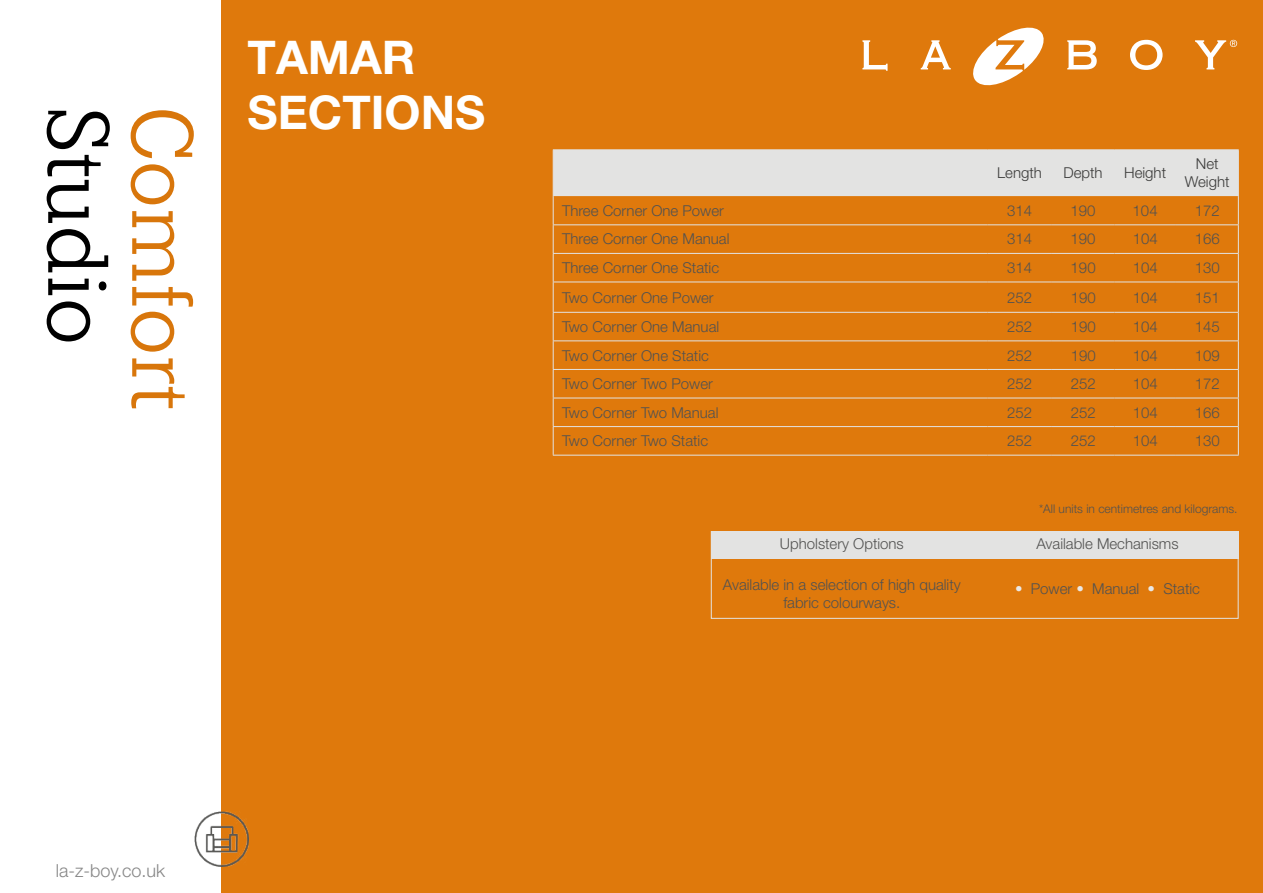
<style>
.page{position:relative;width:1263px;height:893px;background:#fff}
.page>*{position:absolute;margin:0;border:0;box-sizing:border-box;transform-origin:0 0}
.t1{font:96px "Lehigh Personal";color:#d8760b}
.t2{font:96px "Lehigh Personal";letter-spacing:-.005em;color:#000}
.t3{font:700 46.5px/55.8px "Helvetica Neue LT Pro";color:#fff}
.t4{font:300 18px "Helvetica Neue";color:#878787}
.t5{font:300 15px/18px "Helvetica Neue";color:#525251;text-align:center}
.t6{font:300 15px/18px "Helvetica Neue";color:#3c3c3b;text-align:center}
.t7{font:300 12px "Helvetica Neue";color:#525251}
.s1{color:#e9e8e7}
</style>
<div class="page">
<div style="left:221px;top:0;width:1042px;height:893px;background:#df790c"></div>
<svg style="left:862px;top:40px;width:25px;height:31px"></svg>
<svg style="left:921px;top:40px;width:30px;height:29px"></svg>
<svg style="left:973px;top:28px;width:71px;height:57px"></svg>
<svg style="left:1067px;top:40px;width:30px;height:29px"></svg>
<svg style="left:1130px;top:40px;width:32px;height:30px"></svg>
<svg style="left:1195px;top:40px;width:42px;height:29px"></svg>
<img style="left:194px;top:812px;width:54px;height:54px">
<div style="left:711px;top:531px;width:527px;height:27px;background:#e3e3e2"></div>
<div style="left:711px;top:531px;width:527px;height:88px;border:1px solid #e3e3e2"></div>
<hr style="left:553px;top:282px;width:1px;height:30px;background:#e3e3e2">
<hr style="left:1052px;top:282px;width:62px;height:1px;background:#e3e3e2">
<hr style="left:1114px;top:282px;width:62px;height:1px;background:#e3e3e2">
<hr style="left:553px;top:312px;width:434px;height:1px;background:#e3e3e2">
<hr style="left:987px;top:312px;width:65px;height:1px;background:#e3e3e2">
<hr style="left:1052px;top:312px;width:62px;height:1px;background:#e3e3e2">
<hr style="left:1114px;top:312px;width:62px;height:1px;background:#e3e3e2">
<hr style="left:553px;top:340px;width:434px;height:1px;background:#e3e3e2">
<hr style="left:987px;top:340px;width:65px;height:1px;background:#e3e3e2">
<hr style="left:1052px;top:340px;width:62px;height:1px;background:#e3e3e2">
<hr style="left:1114px;top:340px;width:62px;height:1px;background:#e3e3e2">
<hr style="left:553px;top:369px;width:434px;height:1px;background:#e3e3e2">
<hr style="left:987px;top:369px;width:65px;height:1px;background:#e3e3e2">
<hr style="left:1052px;top:369px;width:62px;height:1px;background:#e3e3e2">
<hr style="left:1114px;top:369px;width:62px;height:1px;background:#e3e3e2">
<hr style="left:553px;top:398px;width:434px;height:1px;background:#e3e3e2">
<hr style="left:987px;top:398px;width:65px;height:1px;background:#e3e3e2">
<hr style="left:1052px;top:398px;width:62px;height:1px;background:#e3e3e2">
<hr style="left:1114px;top:398px;width:62px;height:1px;background:#e3e3e2">
<hr style="left:553px;top:426px;width:434px;height:1px;background:#e3e3e2">
<svg style="left:553px;top:313px;width:1px;height:142px"></svg>
<hr style="left:987px;top:426px;width:65px;height:1px;background:#e3e3e2">
<hr style="left:1052px;top:426px;width:62px;height:1px;background:#e3e3e2">
<hr style="left:1114px;top:426px;width:62px;height:1px;background:#e3e3e2">
<hr style="left:553px;top:455px;width:434px;height:1px;background:#e3e3e2">
<hr style="left:987px;top:455px;width:65px;height:1px;background:#e3e3e2">
<hr style="left:1052px;top:455px;width:62px;height:1px;background:#e3e3e2">
<hr style="left:1114px;top:455px;width:62px;height:1px;background:#e3e3e2">
<hr style="left:553px;top:149px;width:434px;height:1px;background:#e3e3e2">
<hr style="left:987px;top:149px;width:65px;height:1px;background:#e3e3e2">
<hr style="left:1052px;top:149px;width:62px;height:1px;background:#e3e3e2">
<hr style="left:1114px;top:149px;width:62px;height:1px;background:#e3e3e2">
<hr style="left:1176px;top:149px;width:63px;height:1px;background:#e3e3e2">
<hr style="left:553px;top:282px;width:434px;height:1px;background:#e3e3e2">
<hr style="left:987px;top:282px;width:65px;height:1px;background:#e3e3e2">
<svg style="left:553px;top:150px;width:686px;height:132px"></svg>
<hr style="left:1176px;top:282px;width:63px;height:1px;background:#e3e3e2">
<hr style="left:1238px;top:282px;width:1px;height:30px;background:#e3e3e2">
<hr style="left:1176px;top:312px;width:63px;height:1px;background:#e3e3e2">
<hr style="left:1176px;top:340px;width:63px;height:1px;background:#e3e3e2">
<hr style="left:1176px;top:369px;width:63px;height:1px;background:#e3e3e2">
<hr style="left:1176px;top:398px;width:63px;height:1px;background:#e3e3e2">
<hr style="left:1176px;top:426px;width:63px;height:1px;background:#e3e3e2">
<svg style="left:1238px;top:313px;width:1px;height:142px"></svg>
<hr style="left:1176px;top:455px;width:63px;height:1px;background:#e3e3e2">
<h1 class="t2" style="left:130px;top:105px;width:241px;rotate:90deg">Studio</h1>
<h1 class="t1" style="left:214px;top:105px;width:308px;rotate:90deg">Comfort</h1>
<h2 class="t3" style="left:248px;top:28px;width:239px">TAMAR<br>SECTIONS</h2>
<p class="t6" style="left:997px;top:164px;width:46px">Length</p>
<p class="t6" style="left:1063px;top:164px;width:41px">Depth</p>
<p class="t6" style="left:1124px;top:164px;width:43px">Height</p>
<p class="t6" style="left:1185px;top:155px;width:46px">Net<br>Weight</p>
<p class="t5" style="left:562px;top:201px;width:163px">Three Corner One Power</p>
<p class="t5" style="left:1007px;top:201px;width:27px">314</p>
<p class="t5" style="left:1070px;top:201px;width:27px">190</p>
<p class="t5" style="left:1133px;top:201px;width:27px">104</p>
<p class="t5" style="left:1195px;top:201px;width:27px">172</p>
<p class="t5" style="left:562px;top:230px;width:169px">Three Corner One Manual</p>
<p class="t5" style="left:1007px;top:230px;width:27px">314</p>
<p class="t5" style="left:1070px;top:230px;width:27px">190</p>
<p class="t5" style="left:1133px;top:230px;width:27px">104</p>
<p class="t5" style="left:1195px;top:230px;width:27px">166</p>
<p class="t5" style="left:562px;top:258px;width:159px">Three Corner One Static</p>
<p class="t5" style="left:1007px;top:258px;width:27px">314</p>
<p class="t5" style="left:1071px;top:258px;width:27px">190</p>
<p class="t5" style="left:1133px;top:258px;width:27px">104</p>
<p class="t5" style="left:1195px;top:258px;width:27px">130</p>
<p class="t5" style="left:562px;top:288px;width:153px">Two Corner One Power</p>
<p class="t5" style="left:1007px;top:288px;width:27px">252</p>
<p class="t5" style="left:1071px;top:288px;width:27px">190</p>
<p class="t5" style="left:1133px;top:288px;width:27px">104</p>
<p class="t5" style="left:1195px;top:288px;width:27px">151</p>
<p class="t5" style="left:562px;top:317px;width:159px">Two Corner One Manual</p>
<p class="t5" style="left:1007px;top:317px;width:27px">252</p>
<p class="t5" style="left:1071px;top:317px;width:27px">190</p>
<p class="t5" style="left:1133px;top:317px;width:27px">104</p>
<p class="t5" style="left:1195px;top:317px;width:27px">145</p>
<p class="t5" style="left:562px;top:346px;width:148px">Two Corner One Static</p>
<p class="t5" style="left:1007px;top:346px;width:27px">252</p>
<p class="t5" style="left:1071px;top:346px;width:27px">190</p>
<p class="t5" style="left:1133px;top:346px;width:27px">104</p>
<p class="t5" style="left:1195px;top:346px;width:27px">109</p>
<p class="t5" style="left:562px;top:374px;width:152px">Two Corner Two Power</p>
<p class="t5" style="left:1007px;top:374px;width:27px">252</p>
<p class="t5" style="left:1071px;top:374px;width:27px">252</p>
<p class="t5" style="left:1133px;top:374px;width:27px">104</p>
<p class="t5" style="left:1195px;top:374px;width:27px">172</p>
<p class="t5" style="left:562px;top:403px;width:158px">Two Corner Two Manual</p>
<p class="t5" style="left:1007px;top:403px;width:27px">252</p>
<p class="t5" style="left:1071px;top:403px;width:27px">252</p>
<p class="t5" style="left:1133px;top:403px;width:27px">104</p>
<p class="t5" style="left:1195px;top:403px;width:27px">166</p>
<p class="t5" style="left:562px;top:432px;width:147px">Two Corner Two Static</p>
<p class="t5" style="left:1007px;top:432px;width:27px">252</p>
<p class="t5" style="left:1071px;top:432px;width:27px">252</p>
<p class="t5" style="left:1133px;top:432px;width:27px">104</p>
<p class="t5" style="left:1195px;top:432px;width:27px">130</p>
<p class="t5" style="left:780px;top:534px;width:125px">Upholstery Options</p>
<p class="t5" style="left:723px;top:575px;width:239px">Available in a selection of high quality fabric colourways.</p>
<p class="t7" style="left:1039px;top:502px;width:200px">*All units in centimetres and kilograms.</p>
<p class="t5" style="left:1036px;top:534px;width:144px">Available Mechanisms</p>
<p class="t5" style="left:1015px;top:579px;width:187px"><span class="s1">•</span> Power <span class="s1">•</span> Manual <span class="s1">•</span> Static</p>
<p class="t4" style="left:56px;top:860px;width:111px">la-z-boy.co.uk</p>
</div>
